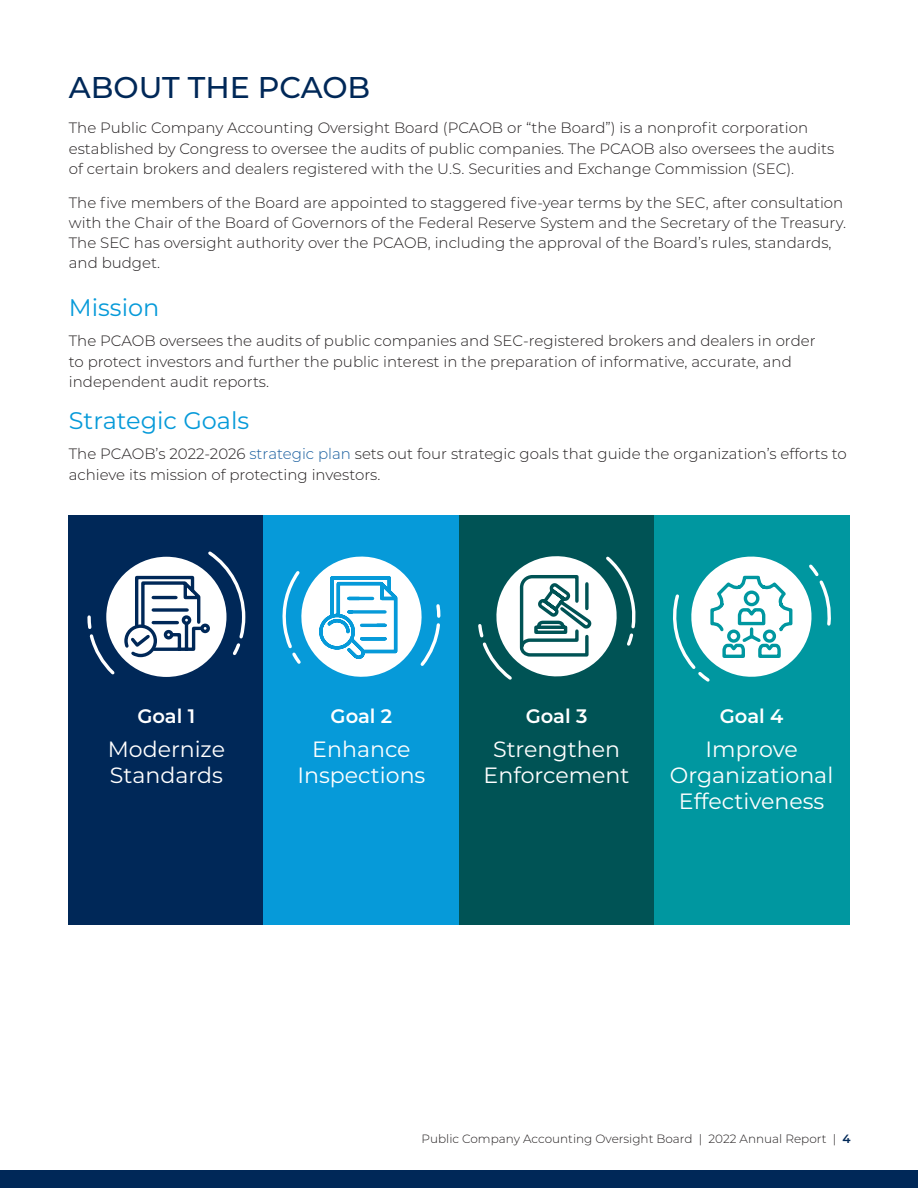
<style>
.page{position:relative;width:918px;height:1188px;background:#fff}
.page>*{position:absolute;margin:0;border:0;box-sizing:border-box;transform-origin:0 0}
.Header_1{font:500 30px "Montserrat";color:#002858}
.Header_2{font:24px "Montserrat";color:#069ad9}
.Header_2-2{font:22.05px/26px "Montserrat";color:#fff;text-align:center}
.Header_2-3{font:600 19.5px "Montserrat";color:#fff}
.Body_Copy{font:300 15px/20.2px "Montserrat";color:#231f20}
.t1{font:300 12px "Montserrat";color:#231f20}
.s1{color:#175d9e}
.s2{font-weight:600;color:#002858}
</style>
<div class="page">
<div style="left:0;top:1170px;width:918px;height:18px;background:#002858"></div>
<div style="left:69px;top:515px;width:195px;height:410px;background:#002858"></div>
<svg style="left:87px;top:551px;width:159px;height:126px"></svg>
<div style="left:264px;top:515px;width:195px;height:410px;background:#069ad9"></div>
<div style="left:459px;top:515px;width:195px;height:410px;background:#005355"></div>
<svg style="left:478px;top:556px;width:96px;height:124px"></svg>
<div style="left:654px;top:515px;width:195px;height:410px;background:#0097a0"></div>
<svg style="left:574px;top:539px;width:276px;height:386px"></svg>
<svg style="left:282px;top:556px;width:159px;height:121px"></svg>
<p class="Header_1" style="left:69px;top:66px;width:303px">ABOUT THE PCAOB</p>
<p class="Body_Copy" style="left:69px;top:117px;width:767px">The Public Company Accounting Oversight Board (PCAOB or “the Board”) is a nonprofit corporation established by Congress to oversee the audits of public companies. The PCAOB also oversees the audits of certain brokers and dealers registered with the U.S. Securities and Exchange Commission (SEC).</p>
<p class="Body_Copy" style="left:69px;top:192px;width:779px">The five members of the Board are appointed to staggered five-year terms by the SEC, after consultation with the Chair of the Board of Governors of the Federal Reserve System and the Secretary of the Treasury.<br>The SEC has oversight authority over the PCAOB, including the approval of the Board’s rules, standards, and budget.</p>
<p class="Header_2" style="left:69px;top:291px;width:92px">Mission</p>
<p class="Body_Copy" style="left:69px;top:331px;width:748px">The PCAOB oversees the audits of public companies and SEC-registered brokers and dealers in order to protect investors and further the public interest in the preparation of informative, accurate, and independent audit reports.</p>
<p class="Header_2" style="left:69px;top:404px;width:182px">Strategic Goals</p>
<p class="Body_Copy" style="left:69px;top:443px;width:779px">The PCAOB’s 2022-2026 <span class="s1">strategic plan</span> sets out four strategic goals that guide the organization’s efforts to achieve its mission of protecting investors.</p>
<p class="Header_2-3" style="left:137px;top:702px;width:59px">Goal 1</p>
<p class="Header_2-2" style="left:108px;top:735px;width:119px;text-align:left">Modernize<br>Standards</p>
<p class="Header_2-3" style="left:331px;top:702px;width:63px">Goal 2</p>
<p class="Header_2-2" style="left:298px;top:735px;width:129px">Enhance<br>Inspections</p>
<p class="Header_2-3" style="left:526px;top:702px;width:63px">Goal 3</p>
<p class="Header_2-2" style="left:484px;top:735px;width:147px">Strengthen<br>Enforcement</p>
<p class="Header_2-3" style="left:720px;top:702px;width:65px">Goal 4</p>
<p class="Header_2-2" style="left:670px;top:735px;width:165px">Improve<br>Organizational<br>Effectiveness</p>
<p class="t1" style="left:422px;top:1130px;width:430px">Public Company Accounting Oversight Board | 2022 Annual Report | <span class="s2">4</span></p>
</div>
